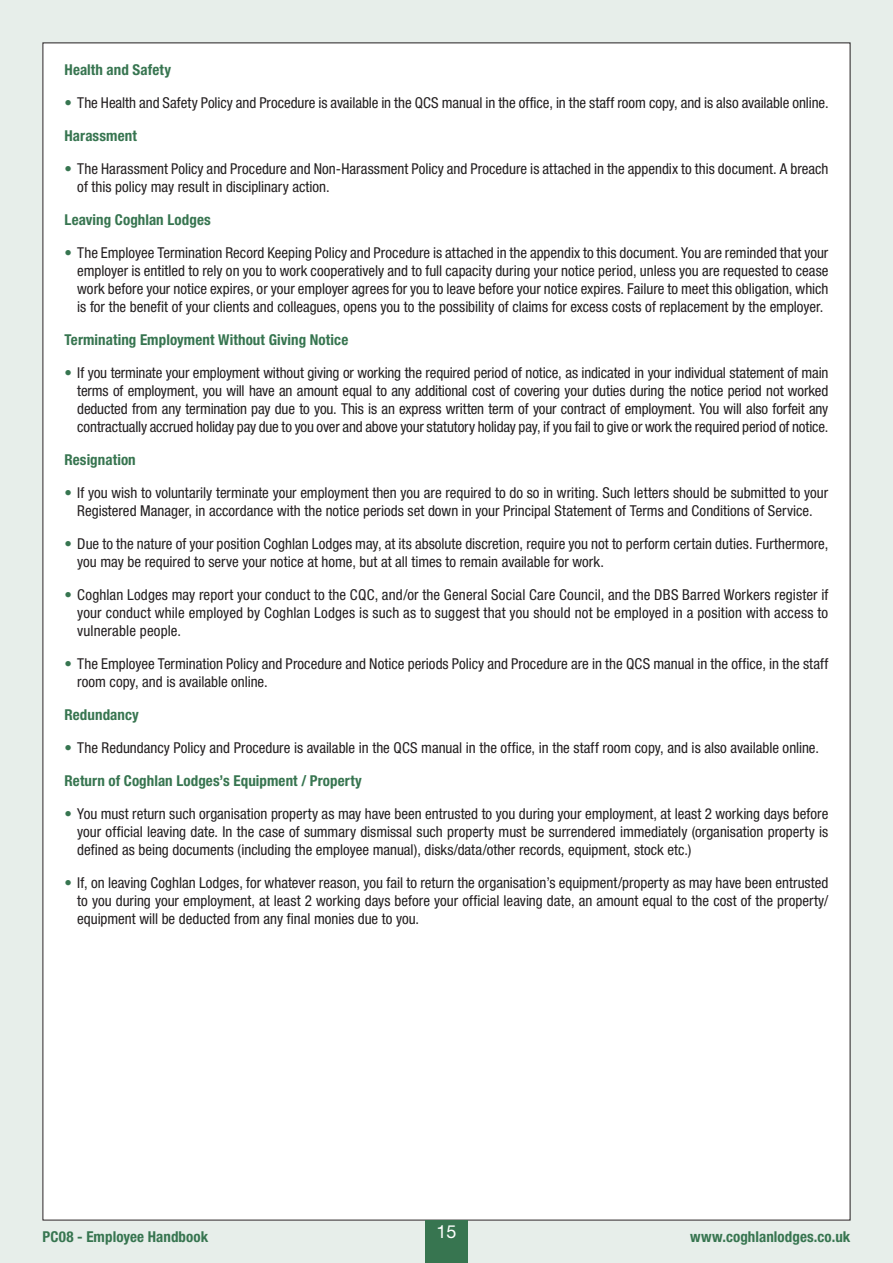
<style>
.page{position:relative;width:893px;height:1263px;background:#e7eeea}
.page>*{position:absolute;margin:0;border:0;box-sizing:border-box;transform-origin:0 0}
.t1{font:18px "Helvetica Neue LT Std";color:#fff}
.t2{font:condensed 15px/18px "Helvetica Neue LT Std";color:#231f20;text-align:justify}
.t3{font:700 condensed 15px "Helvetica Neue LT Std";letter-spacing:.005em;color:#377550}
.s1{color:#377550}
</style>
<div class="page">
<div style="left:43px;top:43px;width:807px;height:1177px;background:#fff"></div>
<div style="left:425px;top:1220px;width:43px;height:43px;background:#377550"></div>
<p class="t3" style="left:65px;top:61px;width:108px">Health and Safety</p>
<p class="t2" style="left:65px;top:94px;width:766px"><span class="s1">•</span> The Health and Safety Policy and Procedure is available in the QCS manual in the office, in the staff room copy, and is also available online.</p>
<p class="t3" style="left:65px;top:127px;width:74px">Harassment</p>
<p class="t2" style="left:77px;top:160px;width:753px;text-indent:-13px"><span class="s1">•</span> The Harassment Policy and Procedure and Non-Harassment Policy and Procedure is attached in the appendix to this document. A breach of this policy may result in disciplinary action.</p>
<p class="t3" style="left:65px;top:211px;width:148px">Leaving Coghlan Lodges</p>
<p class="t2" style="left:77px;top:244px;width:753px;text-indent:-13px"><span class="s1">•</span> The Employee Termination Record Keeping Policy and Procedure is attached in the appendix to this document. You are reminded that your employer is entitled to rely on you to work cooperatively and to full capacity during your notice period, unless you are requested to cease work before your notice expires, or your employer agrees for you to leave before your notice expires. Failure to meet this obligation, which is for the benefit of your clients and colleagues, opens you to the possibility of claims for excess costs of replacement by the employer.</p>
<p class="t3" style="left:65px;top:331px;width:285px">Terminating Employment Without Giving Notice</p>
<p class="t2" style="left:77px;top:364px;width:753px;text-indent:-13px"><span class="s1">•</span> If you terminate your employment without giving or working the required period of notice, as indicated in your individual statement of main terms of employment, you will have an amount equal to any additional cost of covering your duties during the notice period not worked deducted from any termination pay due to you. This is an express written term of your contract of employment. You will also forfeit any contractually accrued holiday pay due to you over and above your statutory holiday pay, if you fail to give or work the required period of notice.</p>
<p class="t3" style="left:65px;top:451px;width:73px">Resignation</p>
<p class="t2" style="left:65px;top:484px;width:765px;text-align:center"><span class="s1">•</span> If you wish to voluntarily terminate your employment then you are required to do so in writing. Such letters should be submitted to your<br>Registered Manager, in accordance with the notice periods set down in your Principal Statement of Terms and Conditions of Service.</p>
<p class="t2" style="left:77px;top:535px;width:753px;text-indent:-13px"><span class="s1">•</span> Due to the nature of your position Coghlan Lodges may, at its absolute discretion, require you not to perform certain duties. Furthermore, you may be required to serve your notice at home, but at all times to remain available for work.</p>
<p class="t2" style="left:77px;top:586px;width:753px;text-indent:-13px"><span class="s1">•</span> Coghlan Lodges may report your conduct to the CQC, and/or the General Social Care Council, and the DBS Barred Workers register if your conduct while employed by Coghlan Lodges is such as to suggest that you should not be employed in a position with access to vulnerable people.</p>
<p class="t2" style="left:77px;top:655px;width:753px;text-indent:-13px"><span class="s1">•</span> The Employee Termination Policy and Procedure and Notice periods Policy and Procedure are in the QCS manual in the office, in the staff room copy, and is available online.</p>
<p class="t3" style="left:65px;top:706px;width:76px">Redundancy</p>
<p class="t2" style="left:65px;top:739px;width:756px"><span class="s1">•</span> The Redundancy Policy and Procedure is available in the QCS manual in the office, in the staff room copy, and is also available online.</p>
<p class="t3" style="left:65px;top:772px;width:299px">Return of Coghlan Lodges’s Equipment / Property</p>
<p class="t2" style="left:77px;top:805px;width:753px;text-indent:-13px"><span class="s1">•</span> You must return such organisation property as may have been entrusted to you during your employment, at least 2 working days before your official leaving date. In the case of summary dismissal such property must be surrendered immediately (organisation property is defined as being documents (including the employee manual), disks/data/other records, equipment, stock etc.)</p>
<p class="t2" style="left:77px;top:874px;width:753px;text-indent:-13px"><span class="s1">•</span> If, on leaving Coghlan Lodges, for whatever reason, you fail to return the organisation’s equipment/property as may have been entrusted to you during your employment, at least 2 working days before your official leaving date, an amount equal to the cost of the property/ equipment will be deducted from any final monies due to you.</p>
<p class="t1" style="left:436px;top:1220px;width:22px">15</p>
<p class="t3" style="left:43px;top:1227px;width:167px">PC08 - Employee Handbook</p>
<p class="t3" style="left:690px;top:1227px;width:162px">www.coghlanlodges.co.uk</p>
</div>
